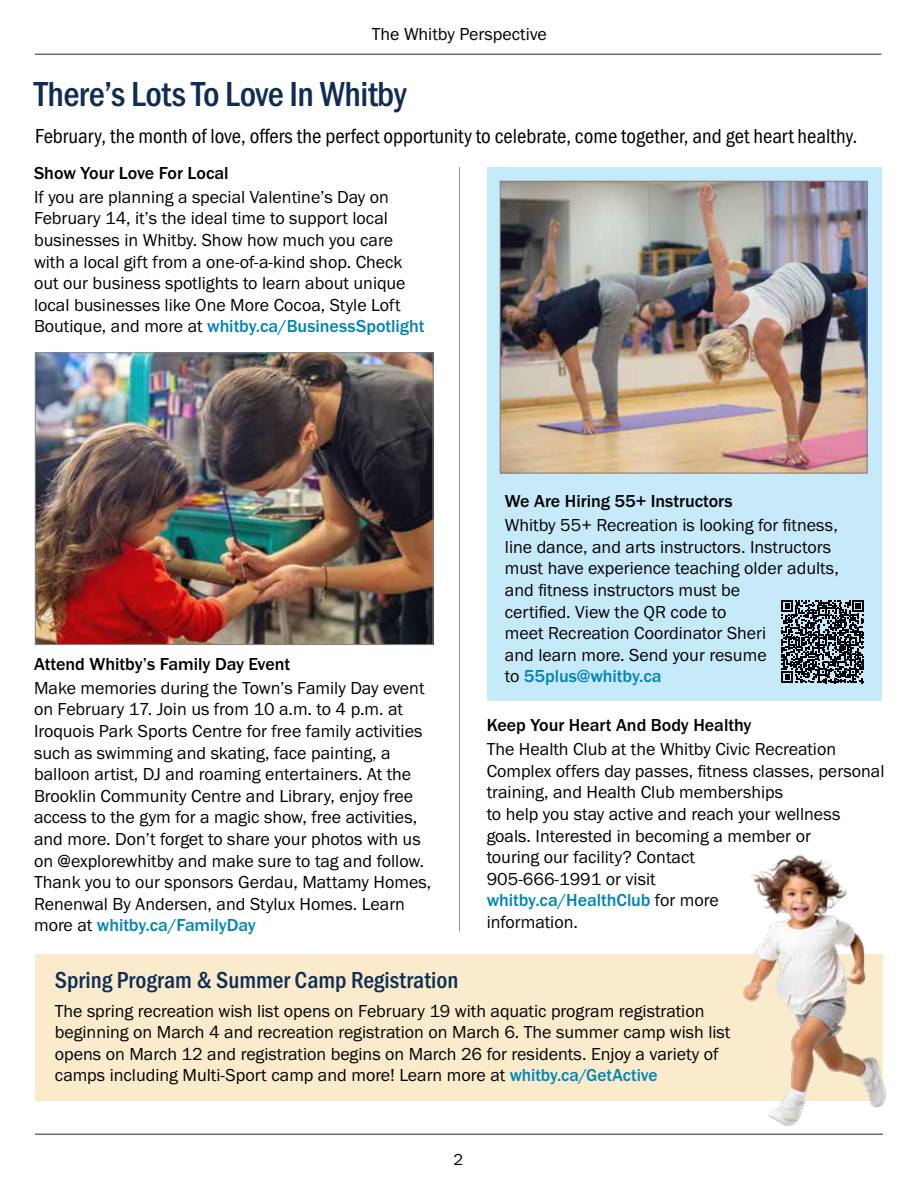
<style>
.page{position:relative;width:918px;height:1188px;background:#fff}
.page>*{position:absolute;margin:0;border:0;box-sizing:border-box;transform-origin:0 0}
.Headline_-_Main_24_pt{font:500 36px "Franklin Gothic URW Cond";letter-spacing:-.015em;color:#0f2d52}
.Body_-_Regular_12_pt{font:500 24px "Franklin Gothic URW Cond";color:#0f2d52}
.t1{font:21px "Franklin Gothic URW Cond";color:#000}
.Body_-_Regular_12_pt-2{font:18px/21.6px "Franklin Gothic URW Boo";color:#000}
.Body_-_Regular_12_pt-3{font:500 18px "Franklin Gothic URW";color:#000}
.t2{font:16.5px "Franklin Gothic URW Boo";color:#000}
.s1{font-family:"Franklin Gothic URW";font-weight:500;color:#0084b6}
</style>
<div class="page">
<hr style="left:35px;top:1134px;width:848px;height:1px;background:#0f2d52">
<hr style="left:35px;top:54px;width:847px;height:1px;background:#0f2d52">
<hr style="left:459px;top:167px;width:1px;height:764px;background:#939598">
<div style="left:487px;top:167px;width:395px;height:534px;background:#c7eafb"></div>
<img style="left:37px;top:355px;width:394px;height:288px">
<div style="left:35px;top:353px;width:398px;height:292px;border:1px solid #808285"></div>
<img style="left:502px;top:183px;width:363px;height:288px">
<div style="left:500px;top:181px;width:367px;height:292px;border:1px solid #808285"></div>
<div style="left:35px;top:954px;width:848px;height:147px;background:#f9ebcc"></div>
<svg style="left:781px;top:600px;width:83px;height:83px"></svg>
<img style="left:738px;top:855px;width:148px;height:279px">
<p class="Body_-_Regular_12_pt-2" style="left:372px;top:23px;width:177px">The Whitby Perspective</p>
<p class="Headline_-_Main_24_pt" style="left:34px;top:68px;width:374px">There’s Lots To Love In Whitby</p>
<p class="t1" style="left:35px;top:120px;width:824px">February, the month of love, offers the perfect opportunity to celebrate, come together, and get heart healthy.</p>
<p class="Body_-_Regular_12_pt-3" style="left:34px;top:162px;width:196px">Show Your Love For Local</p>
<p class="Body_-_Regular_12_pt-2" style="left:34px;top:186px;width:392px">If you are planning a special Valentine’s Day on February 14, it’s the ideal time to support local businesses in Whitby. Show how much you care with a local gift from a one-of-a-kind shop. Check out our business spotlights to learn about unique local businesses like One More Cocoa, Style Loft Boutique, and more at <span class="s1">whitby.ca/BusinessSpotlight</span></p>
<p class="Body_-_Regular_12_pt-3" style="left:34px;top:653px;width:258px">Attend Whitby’s Family Day Event</p>
<p class="Body_-_Regular_12_pt-2" style="left:34px;top:677px;width:399px">Make memories during the Town’s Family Day event on February 17. Join us from 10 a.m. to 4 p.m. at Iroquois Park Sports Centre for free family activities such as swimming and skating, face painting, a balloon artist, DJ and roaming entertainers. At the Brooklin Community Centre and Library, enjoy free access to the gym for a magic show, free activities, and more. Don’t forget to share your photos with us on @explorewhitby and make sure to tag and follow.<br>Thank you to our sponsors Gerdau, Mattamy Homes, Renenwal By Andersen, and Stylux Homes. Learn more at <span class="s1">whitby.ca/FamilyDay</span></p>
<p class="Body_-_Regular_12_pt-3" style="left:505px;top:490px;width:229px">We Are Hiring 55+ Instructors</p>
<p class="Body_-_Regular_12_pt-2" style="left:505px;top:514px;width:335px">Whitby 55+ Recreation is looking for fitness, line dance, and arts instructors. Instructors must have experience teaching older adults, and fitness instructors must be<br>certified. View the QR code to<br>meet Recreation Coordinator Sheri<br>and learn more. Send your resume<br>to <span class="s1">55plus@whitby.ca</span></p>
<p class="Body_-_Regular_12_pt-3" style="left:487px;top:714px;width:266px">Keep Your Heart And Body Healthy</p>
<p class="Body_-_Regular_12_pt-2" style="left:487px;top:738px;width:399px">The Health Club at the Whitby Civic Recreation Complex offers day passes, fitness classes, personal training, and Health Club memberships<br>to help you stay active and reach your wellness goals. Interested in becoming a member or<br>touring our facility? Contact<br>905-666-1991 or visit<br><span class="s1">whitby.ca/HealthClub</span> for more<br>information.</p>
<p class="Body_-_Regular_12_pt" style="left:55px;top:963px;width:405px">Spring Program &amp; Summer Camp Registration</p>
<p class="Body_-_Regular_12_pt-2" style="left:55px;top:999px;width:677px">The spring recreation wish list opens on February 19 with aquatic program registration beginning on March 4 and recreation registration on March 6. The summer camp wish list opens on March 12 and registration begins on March 26 for residents. Enjoy a variety of camps including Multi-Sport camp and more! Learn more at <span class="s1">whitby.ca/GetActive</span></p>
<p class="t2" style="left:454px;top:1149px;width:11px">2</p>
</div>
